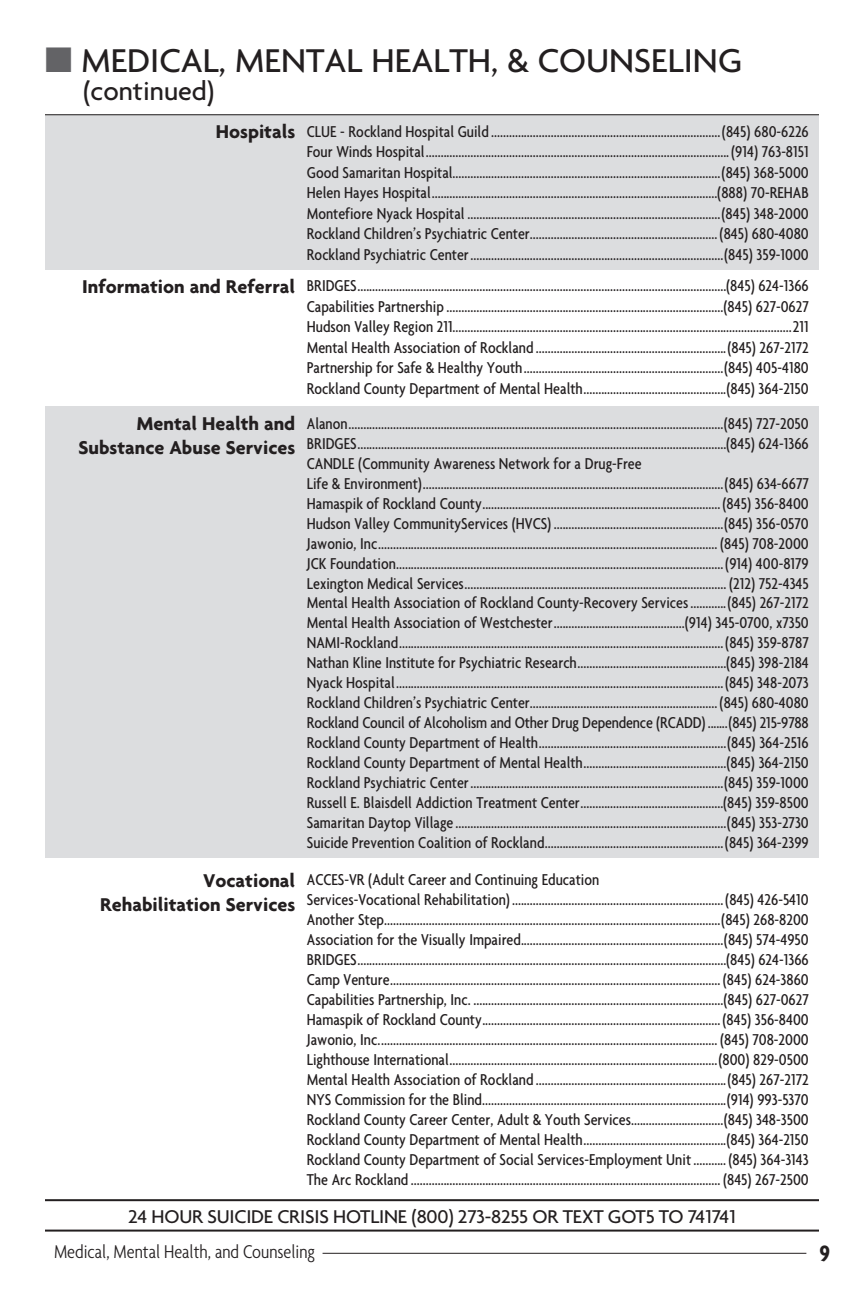
<style>
.page{position:relative;width:864px;height:1296px;background:#fff}
.page>*{position:absolute;margin:0;border:0;box-sizing:border-box;transform-origin:0 0}
.t1{font:500 35.6px "Agenda";color:#231f20}
.t2{font:500 28px "Agenda";color:#231f20}
.t3{font:700 condensed 24px "Agenda";color:#231f20}
.t4{font:700 20px/24px "Agenda";color:#231f20;text-align:right}
.t5{font:500 20px "Agenda";letter-spacing:-.01em;color:#231f20}
.t6{font:300 condensed 20px "Agenda";color:#231f20}
.t7{font:500 condensed 17px/20px "Agenda";color:#231f20}
.s1{color:#636366}
.s2{font-weight:700;font-stretch:normal;font-size:20px}
</style>
<div class="page">
<hr style="left:323px;top:1253px;width:483px;height:1px;background:#231f20">
<div style="left:45px;top:114px;width:774px;height:156px;background:#dcdddf"></div>
<div style="left:45px;top:407px;width:774px;height:451px;background:#dcdddf"></div>
<hr style="left:45px;top:114px;width:774px;height:1px;background:#231f20">
<hr style="left:45px;top:1230px;width:774px;height:2px;background:#231f20">
<hr style="left:45px;top:1199px;width:774px;height:2px;background:#231f20">
<h1 class="t1" style="left:45px;top:39px;width:699px"><span class="s1">■</span> MEDICAL, MENTAL HEALTH, &amp; COUNSELING</h1>
<h2 class="t2" style="left:83px;top:74px;width:133px">(continued)</h2>
<p class="t7" style="left:307px;top:120px;width:504px;line-height:20.6px;text-align:justify;text-indent:-91px"><span class="s2">Hospitals</span> CLUE - Rockland Hospital Guild .............................................................................(845) 680-6226<br>Four Winds Hospital......................................................................................................(914) 763-8151<br>Good Samaritan Hospital..........................................................................................(845) 368-5000<br>Helen Hayes Hospital................................................................................................(888) 70-REHAB Montefiore Nyack Hospital .....................................................................................(845) 348-2000<br>Rockland Children’s Psychiatric Center............................................................... (845) 680-4080<br>Rockland Psychiatric Center.....................................................................................(845) 359-1000</p>
<p class="t7" style="left:307px;top:275px;width:503px;line-height:20.6px;text-align:justify;text-indent:-225px"><span class="s2">Information and Referral</span> BRIDGES............................................................................................................................(845) 624-1366<br>Capabilities Partnership .............................................................................................(845) 627-0627<br>Hudson Valley Region 211..................................................................................................................211<br>Mental Health Association of Rockland ................................................................(845) 267-2172<br>Partnership for Safe &amp; Healthy Youth...................................................................(845) 405-4180<br>Rockland County Department of Mental Health................................................(845) 364-2150</p>
<p class="t4" style="left:78px;top:412px;width:218px">Mental Health and<br>Substance Abuse Services</p>
<p class="t7" style="left:307px;top:413px;width:504px">Alanon..............................................................................................................................(845) 727-2050<br>BRIDGES............................................................................................................................(845) 624-1366<br>CANDLE (Community Awareness Network for a Drug-Free<br>Life &amp; Environment).....................................................................................................(845) 634-6677<br>Hamaspik of Rockland County................................................................................ (845) 356-8400<br>Hudson Valley CommunityServices (HVCS) .........................................................(845) 356-0570<br>Jawonio, Inc.................................................................................................................. (845) 708-2000<br>JCK Foundation..............................................................................................................(914) 400-8179<br>Lexington Medical Services........................................................................................ (212) 752-4345<br>Mental Health Association of Rockland County-Recovery Services............(845) 267-2172<br>Mental Health Association of Westchester............................................(914) 345-0700, x7350<br>NAMI-Rockland.............................................................................................................(845) 359-8787<br>Nathan Kline Institute for Psychiatric Research..................................................(845) 398-2184<br>Nyack Hospital..............................................................................................................(845) 348-2073<br>Rockland Children’s Psychiatric Center............................................................... (845) 680-4080<br>Rockland Council of Alcoholism and Other Drug Dependence (RCADD) .......(845) 215-9788<br>Rockland County Department of Health...............................................................(845) 364-2516<br>Rockland County Department of Mental Health................................................(845) 364-2150<br>Rockland Psychiatric Center.....................................................................................(845) 359-1000<br>Russell E. Blaisdell Addiction Treatment Center................................................(845) 359-8500<br>Samaritan Daytop Village ...........................................................................................(845) 353-2730<br>Suicide Prevention Coalition of Rockland............................................................(845) 364-2399</p>
<p class="t4" style="left:100px;top:868px;width:197px">Vocational<br>Rehabilitation Services</p>
<p class="t7" style="left:307px;top:869px;width:504px">ACCES-VR (Adult Career and Continuing Education<br>Services-Vocational Rehabilitation) .......................................................................(845) 426-5410<br>Another Step.................................................................................................................(845) 268-8200<br>Association for the Visually Impaired....................................................................(845) 574-4950<br>BRIDGES............................................................................................................................(845) 624-1366<br>Camp Venture............................................................................................................... (845) 624-3860<br>Capabilities Partnership, Inc. ....................................................................................(845) 627-0627<br>Hamaspik of Rockland County................................................................................ (845) 356-8400<br>Jawonio, Inc.................................................................................................................. (845) 708-2000<br>Lighthouse International..........................................................................................(800) 829-0500<br>Mental Health Association of Rockland ................................................................(845) 267-2172<br>NYS Commission for the Blind..................................................................................(914) 993-5370<br>Rockland County Career Center, Adult &amp; Youth Services...............................(845) 348-3500<br>Rockland County Department of Mental Health................................................(845) 364-2150<br>Rockland County Department of Social Services-Employment Unit........... (845) 364-3143<br>The Arc Rockland ........................................................................................................ (845) 267-2500</p>
<p class="t5" style="left:128px;top:1204px;width:609px">24 HOUR SUICIDE CRISIS HOTLINE (800) 273-8255 OR TEXT GOT5 TO 741741</p>
<p class="t6" style="left:54px;top:1240px;width:263px">Medical, Mental Health, and Counseling</p>
<h3 class="t3" style="left:819px;top:1239px;width:12px">9</h3>
</div>
